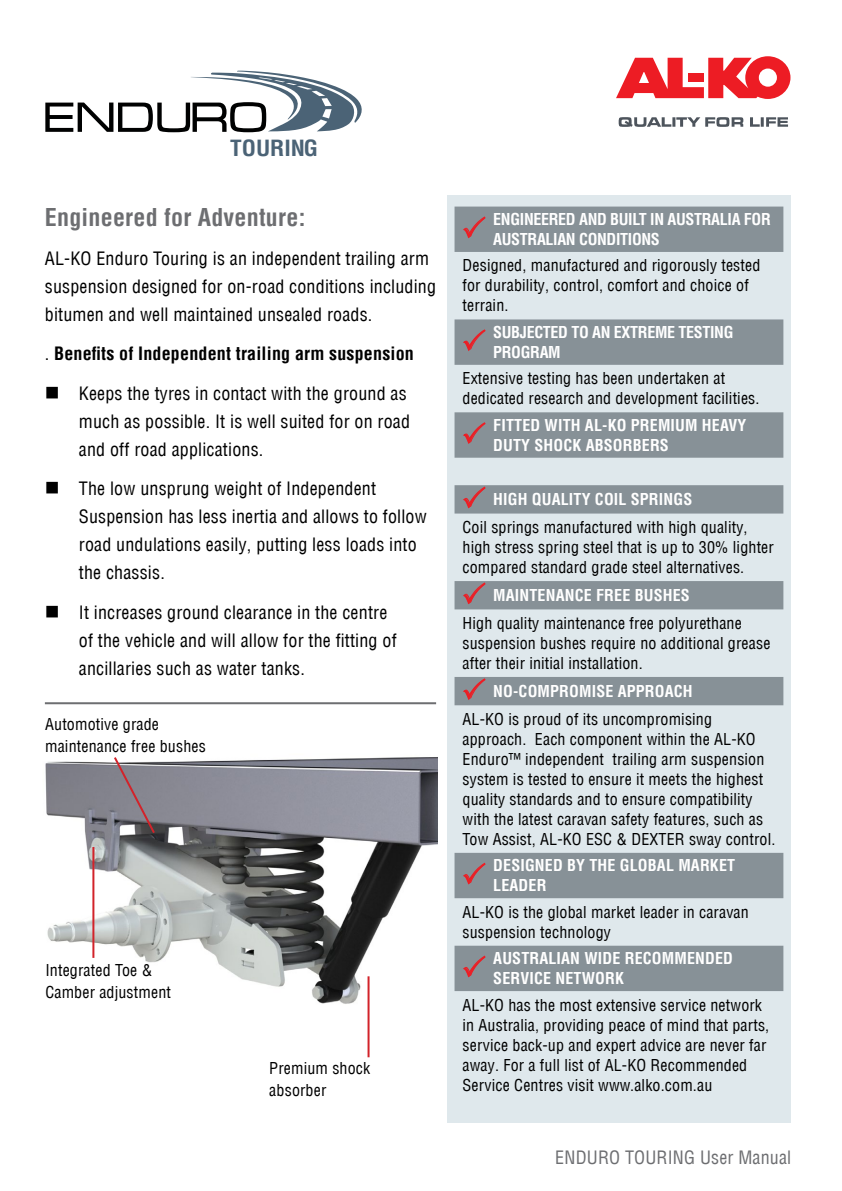
<style>
.page{position:relative;width:842px;height:1191px;background:#fff}
.page>*{position:absolute;margin:0;border:0;box-sizing:border-box;transform-origin:0 0}
.t1{font:700 condensed 24px "Helvetica Com";letter-spacing:.01em;color:#6d6e71}
.t2{font:700 condensed 21.8px "Helvetica Com";color:#4b6376;scale:1.07 1}
.t3{font:condensed 18px/28px "Helvetica Com";letter-spacing:.01em;color:#000}
.t4{font:700 condensed 18px "Helvetica Com";letter-spacing:.01em;color:#000}
.t5{font:condensed 18px "Helvetica Com";letter-spacing:.01em;color:#6d6e71}
.t6{font:condensed 16px/20px "Helvetica Com";letter-spacing:.01em;color:#000}
.t7{font:700 condensed 16px/20px "Helvetica Com";letter-spacing:.01em;color:#fff}
.t8{font:700 condensed 16px/20px "Helvetica Com";letter-spacing:-.02em;color:#fff}
.s1{font-weight:400}
</style>
<div class="page">
<img style="left:45px;top:757px;width:392px;height:261px">
<div style="left:447px;top:196px;width:343px;height:927px;background:#dfe8ec"></div>
<svg style="left:112px;top:757px;width:45px;height:78px;background:#8f868e"></svg>
<hr style="left:45px;top:702px;width:391px;height:2px;background:#6d6e71">
<hr style="left:368px;top:976px;width:2px;height:81px;background:#d2232a">
<hr style="left:92px;top:847px;width:2px;height:111px;background:#d2232a">
<svg style="left:616px;top:56px;width:174px;height:43px"></svg>
<svg style="left:619px;top:117px;width:169px;height:10px"></svg>
<svg style="left:45px;top:70px;width:317px;height:62px"></svg>
<div style="left:454px;top:206px;width:329px;height:46px;background:#879197"></div>
<div style="left:454px;top:319px;width:329px;height:46px;background:#879197"></div>
<div style="left:454px;top:412px;width:329px;height:46px;background:#879197"></div>
<div style="left:454px;top:485px;width:329px;height:28px;background:#879197"></div>
<div style="left:454px;top:581px;width:329px;height:28px;background:#879197"></div>
<div style="left:454px;top:677px;width:329px;height:28px;background:#879197"></div>
<div style="left:454px;top:853px;width:329px;height:45px;background:#879197"></div>
<div style="left:454px;top:945px;width:329px;height:46px;background:#879197"></div>
<h2 class="t2" style="left:230px;top:134px;width:84px">TOURING</h2>
<h1 class="t1" style="left:45px;top:201px;width:262px">Engineered for Adventure:</h1>
<p class="t3" style="left:45px;top:244px;width:393px">AL-KO Enduro Touring is an independent trailing arm suspension designed for on-road conditions including bitumen and well maintained unsealed roads.</p>
<p class="t4" style="left:45px;top:342px;width:370px"><span class="s1">.</span> Benefits of Independent trailing arm suspension</p>
<p class="t3" style="left:79px;top:379px;width:333px;text-indent:-34px">■ Keeps the tyres in contact with the ground as much as possible. It is well suited for on road and off road applications.</p>
<p class="t3" style="left:79px;top:474px;width:349px;text-indent:-34px">■ The low unsprung weight of Independent Suspension has less inertia and allows to follow road undulations easily, putting less loads into the chassis.</p>
<p class="t3" style="left:79px;top:598px;width:319px;text-indent:-34px">■ It increases ground clearance in the centre of the vehicle and will allow for the fitting of ancillaries such as water tanks.</p>
<p class="t6" style="left:45px;top:713px;width:162px;line-height:22px">Automotive grade maintenance free bushes</p>
<p class="t6" style="left:45px;top:959px;width:127px;line-height:22px">Integrated Toe &amp;<br>Camber adjustment</p>
<p class="t6" style="left:269px;top:1057px;width:103px;line-height:22px">Premium shock absorber</p>
<p class="t8" style="left:493px;top:209px;width:279px">ENGINEERED AND BUILT IN AUSTRALIA FOR<br>AUSTRALIAN CONDITIONS</p>
<p class="t6" style="left:462px;top:255px;width:299px">Designed, manufactured and rigorously tested for durability, control, comfort and choice of terrain.</p>
<p class="t8" style="left:493px;top:322px;width:242px">SUBJECTED TO AN EXTREME TESTING<br>PROGRAM</p>
<p class="t6" style="left:462px;top:368px;width:298px">Extensive testing has been undertaken at dedicated research and development facilities.</p>
<p class="t7" style="left:493px;top:414px;width:255px">FITTED WITH AL-KO PREMIUM HEAVY<br>DUTY SHOCK ABSORBERS</p>
<p class="t7" style="left:493px;top:489px;width:200px">HIGH QUALITY COIL SPRINGS</p>
<p class="t6" style="left:462px;top:517px;width:313px">Coil springs manufactured with high quality, high stress spring steel that is up to 30% lighter compared standard grade steel alternatives.</p>
<p class="t7" style="left:493px;top:585px;width:198px">MAINTENANCE FREE BUSHES</p>
<p class="t6" style="left:462px;top:613px;width:309px">High quality maintenance free polyurethane suspension bushes require no additional grease after their initial installation.</p>
<p class="t7" style="left:493px;top:680px;width:201px">NO-COMPROMISE APPROACH</p>
<p class="t6" style="left:462px;top:709px;width:314px">AL-KO is proud of its uncompromising approach. Each component within the AL-KO Enduro™ independent trailing arm suspension system is tested to ensure it meets the highest quality standards and to ensure compatibility with the latest caravan safety features, such as Tow Assist, AL-KO ESC &amp; DEXTER sway control.</p>
<p class="t7" style="left:493px;top:855px;width:243px">DESIGNED BY THE GLOBAL MARKET<br>LEADER</p>
<p class="t6" style="left:462px;top:901px;width:288px">AL-KO is the global market leader in caravan suspension technology</p>
<p class="t7" style="left:493px;top:948px;width:241px">AUSTRALIAN WIDE RECOMMENDED<br>SERVICE NETWORK</p>
<p class="t6" style="left:462px;top:994px;width:308px">AL-KO has the most extensive service network in Australia, providing peace of mind that parts, service back-up and expert advice are never far away. For a full list of AL-KO Recommended Service Centres visit www.alko.com.au</p>
<p class="t5" style="left:555px;top:1146px;width:237px">ENDURO TOURING User Manual</p>
</div>
